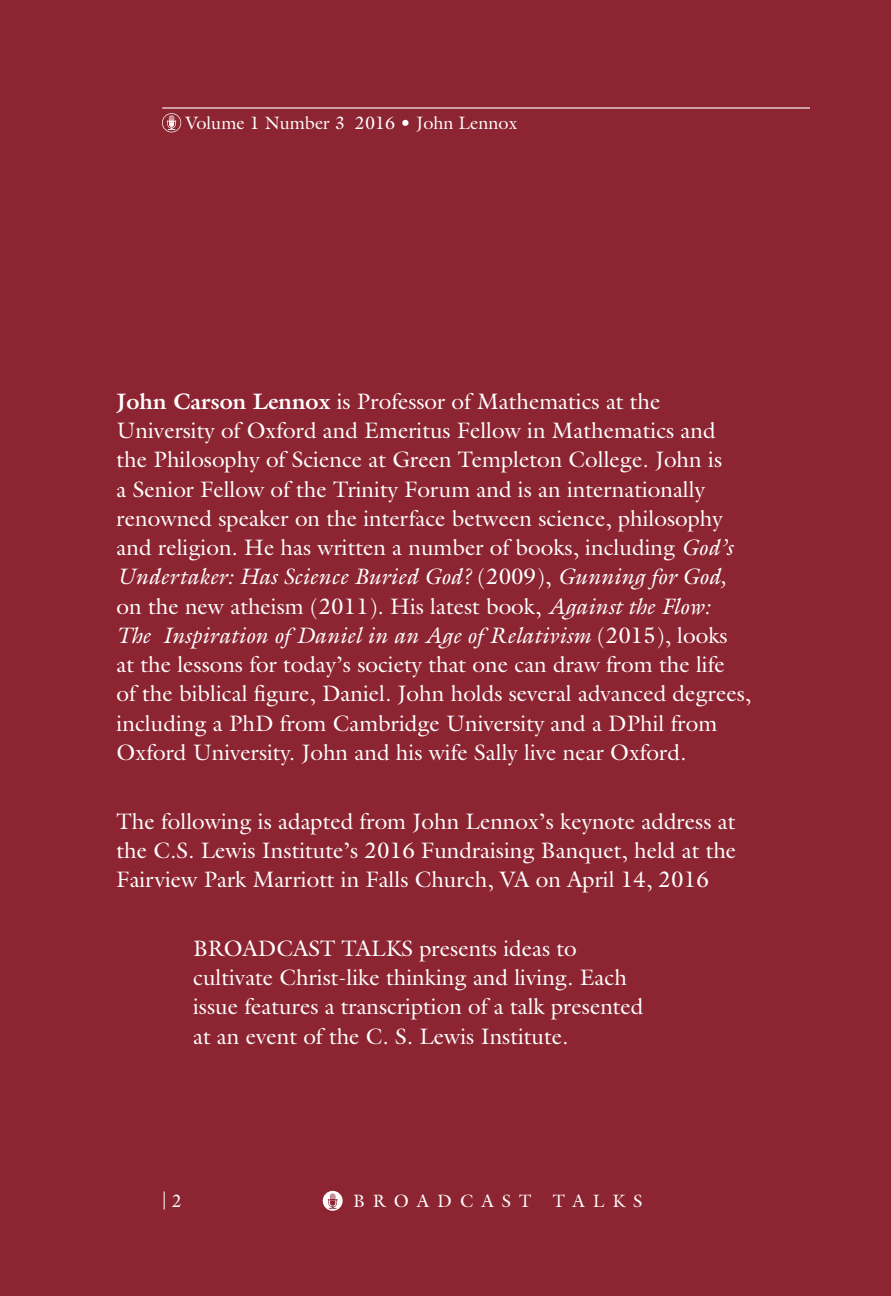
<style>
.page{position:relative;width:891px;height:1296px;background:#8d2431}
.page>*{position:absolute;margin:0;border:0;box-sizing:border-box;transform-origin:0 0}
.galliardBody{font:22.5px/29.2px "Galliard";color:#fff}
.t1{font:18px "Galliard";color:#fff}
.t2{font:18px "Galliard";letter-spacing:.45em;color:#fff}
.s1{font-weight:700}
.s2{font-style:italic}
</style>
<div class="page">
<hr style="left:162px;top:107px;width:648px;height:2px;background:#fff">
<svg style="left:162px;top:113px;width:19px;height:19px"></svg>
<svg style="left:323px;top:1191px;width:20px;height:20px"></svg>
<svg style="left:328px;top:1194px;width:10px;height:15px"></svg>
<p class="t1" style="left:185px;top:111px;width:333px">Volume 1 Number 3 2016 • John Lennox</p>
<p class="galliardBody" style="left:117px;top:386px;width:636px"><span class="s1">John Carson Lennox</span> is Professor of Mathematics at the University of Oxford and Emeritus Fellow in Mathematics and the Philosophy of Science at Green Templeton College. John is<br>a Senior Fellow of the Trinity Forum and is an internationally renowned speaker on the interface between science, philosophy and religion. He has written a number of books, including <span class="s2">God’s Undertaker: Has Science Buried God?</span> (2009), <span class="s2">Gunning for God, </span>on the new atheism (2011). His latest book, <span class="s2">Against the Flow:<br>The Inspiration of Daniel in an Age of Relativism</span> (2015), looks<br>at the lessons for today’s society that one can draw from the life<br>of the biblical figure, Daniel. John holds several advanced degrees, including a PhD from Cambridge University and a DPhil from Oxford University. John and his wife Sally live near Oxford.</p>
<p class="galliardBody" style="left:117px;top:806px;width:621px;text-align:justify">The following is adapted from John Lennox’s keynote address at the C.S. Lewis Institute’s 2016 Fundraising Banquet, held at the Fairview Park Marriott in Falls Church, VA on April 14, 2016</p>
<p class="galliardBody" style="left:193px;top:933px;width:452px">BROADCAST TALKS presents ideas to cultivate Christ-like thinking and living. Each issue features a transcription of a talk presented at an event of the C. S. Lewis Institute.</p>
<p class="t1" style="left:162px;top:1189px;width:22px">| 2</p>
<p class="t2" style="left:353px;top:1189px;width:291px">BROADCAST TALKS</p>
</div>
